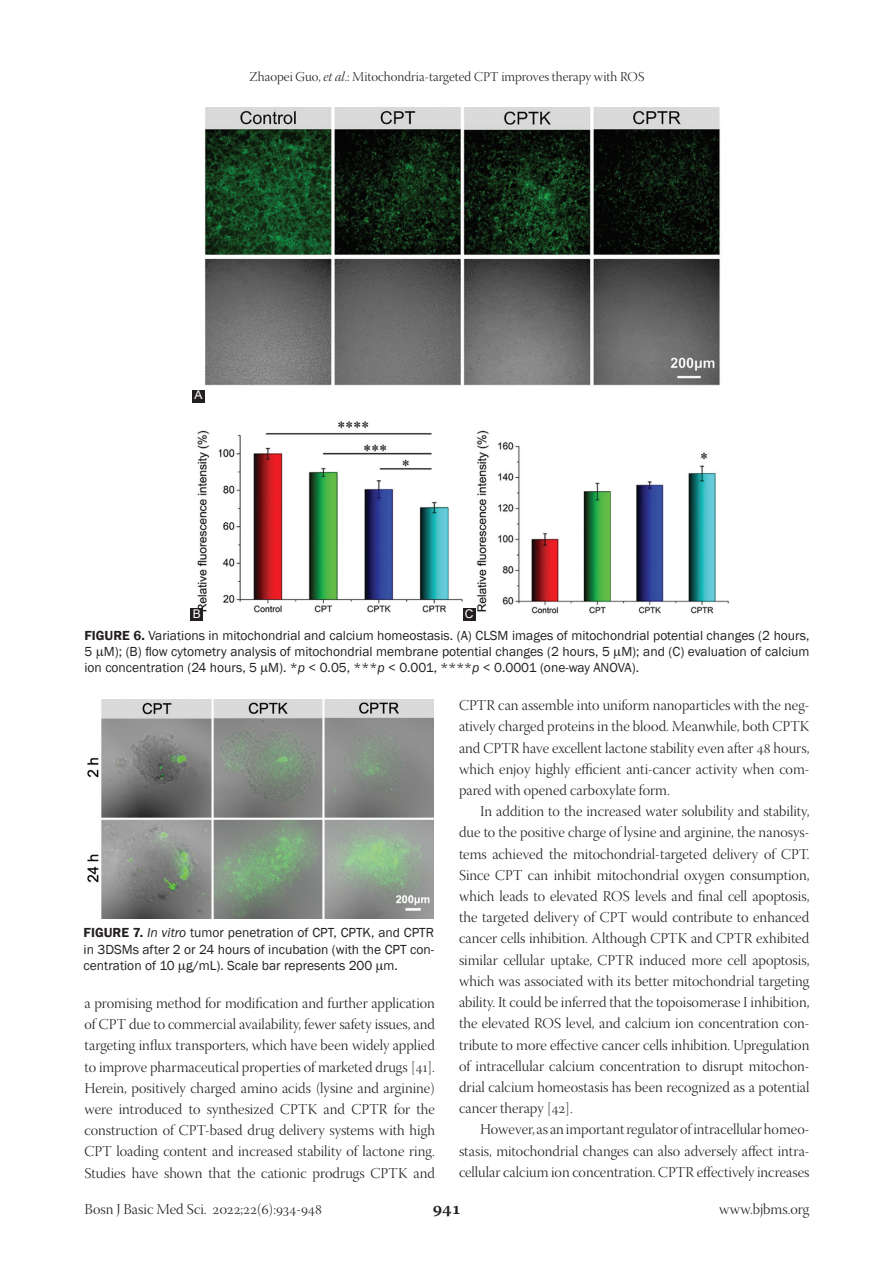
<style>
.page{position:relative;width:894px;height:1263px;background:#fff}
.page>*{position:absolute;margin:0;border:0;box-sizing:border-box;transform-origin:0 0}
.t1{font:600 18px "Warnock Pro";color:#231f20}
.TX{font:15px/21.1px "Warnock Pro Light Disp";color:#231f20;text-align:justify}
.FGC{font:13.5px/16.2px "Franklin Gothic";color:#231f20;text-align:justify}
.t2{font:13.5px "Warnock Pro Light Disp";color:#231f20}
.LABEL{font:12px "Arial";color:#fff}
.s1{font-family:"Warnock Pro Light It Disp"}
.s2{font-weight:600}
.s3{font-style:italic}
</style>
<div class="page">
<img style="left:87px;top:699px;width:346px;height:220px">
<img style="left:192px;top:107px;width:537px;height:514px">
<div style="left:192px;top:390px;width:12px;height:12px;background:#231f20"></div>
<div style="left:190px;top:608px;width:13px;height:13px;background:#231f20"></div>
<div style="left:462px;top:608px;width:13px;height:13px;background:#231f20"></div>
<p class="t2" style="left:249px;top:70px;width:396px">Zhaopei Guo, <span class="s1">et al</span>.: Mitochondria-targeted CPT improves therapy with ROS</p>
<p class="LABEL" style="left:194px;top:387px;width:10px">A</p>
<p class="LABEL" style="left:193px;top:605px;width:10px">B</p>
<p class="LABEL" style="left:464px;top:605px;width:10px">C</p>
<p class="FGC" style="left:84px;top:627px;width:726px"><span class="s2">FIGURE 6.</span> Variations in mitochondrial and calcium homeostasis. (A) CLSM images of mitochondrial potential changes (2 hours, 5 M); (B) flow cytometry analysis of mitochondrial membrane potential changes (2 hours, 5 M); and (C) evaluation of calcium ion concentration (24 hours, 5 M). *<span class="s3">p</span> &lt; 0.05, ***<span class="s3">p</span> &lt; 0.001, ****<span class="s3">p</span> &lt; 0.0001 (one-way ANOVA).</p>
<p class="FGC" style="left:84px;top:925px;width:352px"><span class="s2">FIGURE 7.</span> <span class="s3">In vitro</span> tumor penetration of CPT, CPTK, and CPTR in 3DSMs after 2 or 24 hours of incubation (with the CPT con&shy;centration of 10 g/mL). Scale bar represents 200 m.</p>
<p class="TX" style="left:84px;top:993px;width:352px">a promising method for modification and further application of CPT due to commercial availability, fewer safety issues, and targeting influx transporters, which have been widely applied to improve pharmaceutical properties of marketed drugs [41].<br>Herein, positively charged amino acids (lysine and arginine) were introduced to synthesized CPTK and CPTR for the construction of CPT-based drug delivery systems with high CPT loading content and increased stability of lactone ring.<br>Studies have shown that the cationic prodrugs CPTK and</p>
<p class="TX" style="left:459px;top:696px;width:352px">CPTR can assemble into uniform nanoparticles with the neg&shy;atively charged proteins in the blood. Meanwhile, both CPTK and CPTR have excellent lactone stability even after 48 hours, which enjoy highly efficient anti-cancer activity when com&shy;pared with opened carboxylate form.</p>
<p class="TX" style="left:459px;top:802px;width:352px;text-indent:21px">In addition to the increased water solubility and stability, due to the positive charge of lysine and arginine, the nanosys&shy;tems achieved the mitochondrial-targeted delivery of CPT.<br>Since CPT can inhibit mitochondrial oxygen consumption, which leads to elevated ROS levels and final cell apoptosis, the targeted delivery of CPT would contribute to enhanced cancer cells inhibition. Although CPTK and CPTR exhibited similar cellular uptake, CPTR induced more cell apoptosis, which was associated with its better mitochondrial targeting ability. It could be inferred that the topoisomerase I inhibition, the elevated ROS level, and calcium ion concentration con&shy;tribute to more effective cancer cells inhibition. Upregulation of intracellular calcium concentration to disrupt mitochon&shy;drial calcium homeostasis has been recognized as a potential cancer therapy [42].</p>
<p class="TX" style="left:459px;top:1120px;width:352px;text-indent:21px">However, as an important regulator of intracellular homeo&shy;stasis, mitochondrial changes can also adversely affect intra&shy;cellular calcium ion concentration. CPTR effectively increases</p>
<p class="TX" style="left:84px;top:1200px;width:239px">Bosn J Basic Med Sci. 2022;22(6):934-948</p>
<p class="t1" style="left:432px;top:1197px;width:30px">941</p>
<p class="TX" style="left:719px;top:1200px;width:92px">www.bjbms.org</p>
</div>
